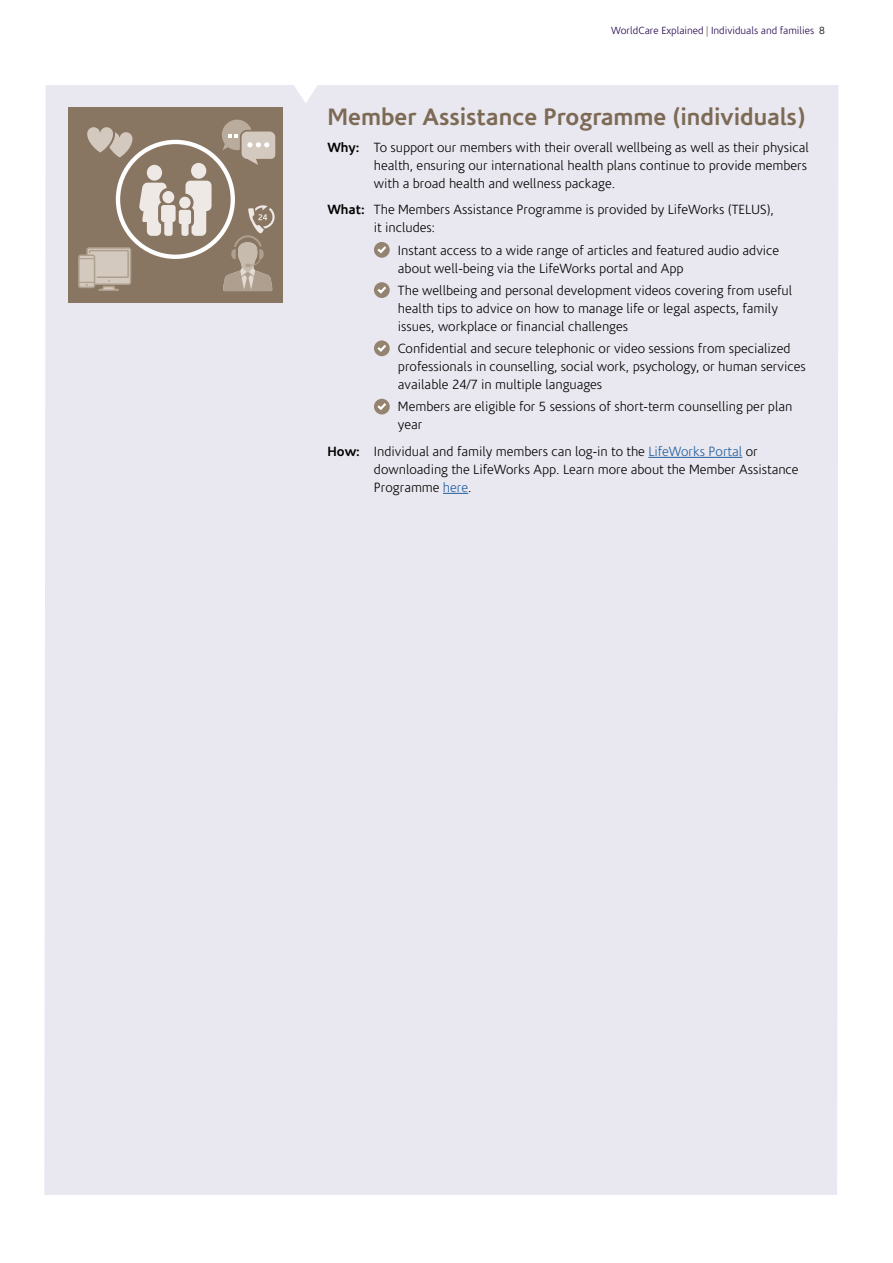
<style>
.page{position:relative;width:893px;height:1263px;background:#fff}
.page>*{position:absolute;margin:0;border:0;box-sizing:border-box;transform-origin:0 0}
.t1{font:700 24px "Corisande";color:#7c6a55}
.t2{font:300 13.5px/18px "Corisande";color:#000}
.t3{font:300 10.5px "Corisande";color:#1f004b}
.s1{color:#7c6a55}
.s2{color:#000}
.s3{font-weight:700}
.s4{color:#215e9e}
</style>
<div class="page">
<div style="left:44px;top:85px;width:794px;height:1110px;background:#e9e7ef"></div>
<div style="left:68px;top:108px;width:215px;height:195px;background:#887662"></div>
<div style="left:78px;top:254px;width:17px;height:34px;border:2px solid #ae9f8e;border-radius:2px"></div>
<svg style="left:79px;top:247px;width:53px;height:44px;background:#c1b5a7"></svg>
<svg style="left:222px;top:120px;width:53px;height:45px"></svg>
<svg style="left:223px;top:205px;width:52px;height:86px"></svg>
<div style="left:116px;top:140px;width:119px;height:119px;border:4px solid #fff;border-radius:50%"></div>
<div style="left:191px;top:163px;width:15px;height:16px;background:#efe9e5;border-radius:50%"></div>
<div style="left:147px;top:165px;width:15px;height:16px;background:#efe9e5;border-radius:50%"></div>
<svg style="left:139px;top:181px;width:73px;height:55px"></svg>
<svg style="left:87px;top:127px;width:45px;height:30px"></svg>
<hr style="left:648px;top:457px;width:94px;height:1px;background:#215e9e">
<svg style="left:443px;top:493px;width:25px;height:1px"></svg>
<svg style="left:374px;top:242px;width:16px;height:16px"></svg>
<svg style="left:375px;top:244px;width:14px;height:11px"></svg>
<svg style="left:374px;top:282px;width:16px;height:16px"></svg>
<svg style="left:375px;top:284px;width:14px;height:11px"></svg>
<svg style="left:374px;top:340px;width:16px;height:16px"></svg>
<svg style="left:375px;top:342px;width:14px;height:11px"></svg>
<div style="left:374px;top:399px;width:16px;height:15px;background:#948370;border-radius:50%"></div>
<svg style="left:375px;top:401px;width:14px;height:11px"></svg>
<p class="t3" style="left:611px;top:25px;width:215px">WorldCare Explained <span class="s1">|</span> Individuals and families <span class="s2">8</span></p>
<h1 class="t1" style="left:327px;top:103px;width:479px">Member Assistance Programme (individuals)</h1>
<p class="t2" style="left:374px;top:139px;width:436px;text-indent:-46px"><span class="s3">Why:</span> To support our members with their overall wellbeing as well as their physical health, ensuring our international health plans continue to provide members with a broad health and wellness package.</p>
<p class="t2" style="left:374px;top:201px;width:401px;text-indent:-46px"><span class="s3">What:</span> The Members Assistance Programme is provided by LifeWorks (TELUS), it includes:</p>
<p class="t2" style="left:398px;top:242px;width:383px">Instant access to a wide range of articles and featured audio advice about well-being via the LifeWorks portal and App</p>
<p class="t2" style="left:398px;top:282px;width:396px">The wellbeing and personal development videos covering from useful health tips to advice on how to manage life or legal aspects, family issues, workplace or financial challenges</p>
<p class="t2" style="left:398px;top:340px;width:409px">Confidential and secure telephonic or video sessions from specialized professionals in counselling, social work, psychology, or human services available 24/7 in multiple languages</p>
<p class="t2" style="left:398px;top:398px;width:396px">Members are eligible for 5 sessions of short-term counselling per plan year</p>
<p class="t2" style="left:374px;top:443px;width:426px;text-indent:-46px"><span class="s3">How:</span> Individual and family members can log-in to the <span class="s4">LifeWorks Portal</span> or downloading the LifeWorks App. Learn more about the Member Assistance<br>Programme <span class="s4">here</span>.</p>
</div>
